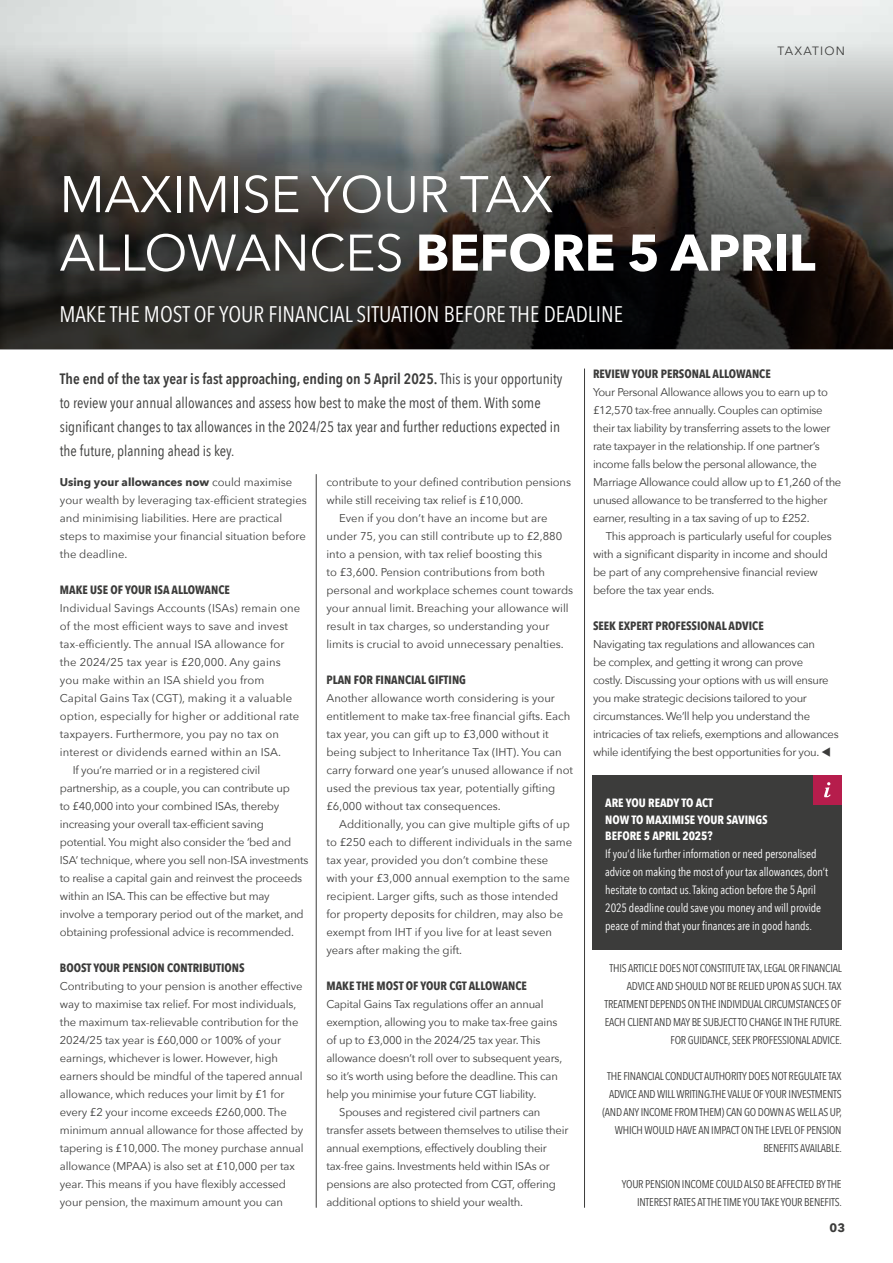
<style>
.page{position:relative;width:893px;height:1263px;background:#fff}
.page>*{position:absolute;margin:0;border:0;box-sizing:border-box;transform-origin:0 0}
.t1{font:51px/58.5px "Avenir Next";letter-spacing:-.01em;color:#fff}
.t2{font:22.5px "Avenir Next Condensed";color:#fff}
.t3{font:15px/24px "Avenir Next Condensed";color:#3c3c3b}
.t4{font:12px/18px "Avenir Next Condensed";letter-spacing:-.01em;color:#fff}
.t5{font:700 12px "Avenir Next Condensed";color:#3c3c3b}
.t6{font:700 12px/16.5px "Avenir Next Condensed";color:#fff}
.t7{font:12px "Avenir Next";letter-spacing:.1em;color:#3c3c3b}
.t8{font:700 12px "Avenir Next";color:#3c3c3b}
.t9{font:11.25px/18px "Avenir Next";letter-spacing:-.01em;color:#3c3c3b}
.t10{font:11.25px/18px "Avenir Next";letter-spacing:-.03em;color:#3c3c3b}
.t11{font:11.25px/18px "Avenir Next Condensed";letter-spacing:-.02em;color:#3c3c3b;text-align:right}
.t12{font:11.25px "Avenir Next";letter-spacing:.01em;color:#3c3c3b}
.s1{font-weight:700}
.s2{font-weight:600}
</style>
<div class="page">
<img style="left:0;top:0;width:893px;height:32px">
<svg style="left:0;top:32px;width:893px;height:316px;background:#5c5955"></svg>
<div style="left:592px;top:775px;width:250px;height:175px;background:#3c3c3b"></div>
<div style="left:813px;top:775px;width:29px;height:29px;background:#b61d4c"></div>
<svg style="left:824px;top:782px;width:7px;height:15px"></svg>
<hr style="left:584px;top:369px;width:1px;height:839px;background:#3c3c3b">
<hr style="left:316px;top:474px;width:1px;height:734px;background:#3c3c3b">
<p class="t7" style="left:777px;top:43px;width:69px">TAXATION</p>
<h1 class="t1" style="left:60px;top:167px;width:757px">MAXIMISE YOUR TAX<br>ALLOWANCES <span class="s1">BEFORE 5 APRIL</span></h1>
<h2 class="t2" style="left:59px;top:299px;width:565px">MAKE THE MOST OF YOUR FINANCIAL SITUATION BEFORE THE DEADLINE</h2>
<p class="t3" style="left:60px;top:367px;width:504px"><span class="s2">The end of the tax year is fast approaching, ending on 5 April 2025.</span> This is your opportunity to review your annual allowances and assess how best to make the most of them. With some significant changes to tax allowances in the 2024/25 tax year and further reductions expected in the future, planning ahead is key.</p>
<p class="t9" style="left:60px;top:473px;width:248px"><span class="s1">Using your allowances now</span> could maximise your wealth by leveraging tax-efficient strategies and minimising liabilities. Here are practical steps to maximise your financial situation before the deadline.</p>
<p class="t5" style="left:60px;top:582px;width:171px">MAKE USE OF YOUR ISA ALLOWANCE</p>
<p class="t12" style="left:60px;top:601px;width:242px">Individual Savings Accounts (ISAs) remain one</p>
<p class="t12" style="left:60px;top:619px;width:230px">of the most efficient ways to save and invest</p>
<p class="t12" style="left:60px;top:637px;width:226px">tax-efficiently. The annual ISA allowance for</p>
<p class="t12" style="left:60px;top:655px;width:222px">the 2024/25 tax year is £20,000. Any gains</p>
<p class="t12" style="left:60px;top:673px;width:206px">you make within an ISA shield you from</p>
<p class="t12" style="left:60px;top:691px;width:234px">Capital Gains Tax (CGT), making it a valuable</p>
<p class="t12" style="left:60px;top:709px;width:241px">option, especially for higher or additional rate</p>
<p class="t12" style="left:60px;top:727px;width:221px">taxpayers. Furthermore, you pay no tax on</p>
<p class="t12" style="left:60px;top:745px;width:223px">interest or dividends earned within an ISA.</p>
<p class="t9" style="left:73px;top:761px;width:189px">If you’re married or in a registered civil</p>
<p class="t9" style="left:60px;top:779px;width:231px">partnership, as a couple, you can contribute up</p>
<p class="t9" style="left:60px;top:797px;width:221px">to £40,000 into your combined ISAs, thereby</p>
<p class="t9" style="left:60px;top:815px;width:205px">increasing your overall tax-efficient saving</p>
<p class="t9" style="left:60px;top:833px;width:233px">potential. You might also consider the ‘bed and</p>
<p class="t9" style="left:60px;top:851px;width:250px">ISA’ technique, where you sell non-ISA investments</p>
<p class="t9" style="left:60px;top:869px;width:244px">to realise a capital gain and reinvest the proceeds</p>
<p class="t9" style="left:60px;top:887px;width:211px">within an ISA. This can be effective but may</p>
<p class="t9" style="left:60px;top:905px;width:245px">involve a temporary period out of the market, and</p>
<p class="t9" style="left:60px;top:923px;width:236px">obtaining professional advice is recommended.</p>
<p class="t5" style="left:60px;top:960px;width:186px">BOOST YOUR PENSION CONTRIBUTIONS</p>
<p class="t9" style="left:60px;top:977px;width:245px">Contributing to your pension is another effective way to maximise tax relief. For most individuals, the maximum tax-relievable contribution for the 2024/25 tax year is £60,000 or 100% of your earnings, whichever is lower. However, high earners should be mindful of the tapered annual allowance, which reduces your limit by £1 for every £2 your income exceeds £260,000. The minimum annual allowance for those affected by tapering is £10,000. The money purchase annual allowance (MPAA) is also set at £10,000 per tax year. This means if you have flexibly accessed your pension, the maximum amount you can</p>
<p class="t9" style="left:326px;top:473px;width:246px">contribute to your defined contribution pensions</p>
<p class="t9" style="left:326px;top:491px;width:198px">while still receiving tax relief is £10,000.</p>
<p class="t9" style="left:339px;top:509px;width:210px">Even if you don’t have an income but are</p>
<p class="t9" style="left:326px;top:527px;width:237px">under 75, you can still contribute up to £2,880</p>
<p class="t9" style="left:326px;top:545px;width:217px">into a pension, with tax relief boosting this</p>
<p class="t9" style="left:326px;top:563px;width:220px">to £3,600. Pension contributions from both</p>
<p class="t9" style="left:326px;top:581px;width:248px">personal and workplace schemes count towards</p>
<p class="t9" style="left:326px;top:599px;width:244px">your annual limit. Breaching your allowance will</p>
<p class="t9" style="left:326px;top:617px;width:224px">result in tax charges, so understanding your</p>
<p class="t9" style="left:326px;top:635px;width:239px">limits is crucial to avoid unnecessary penalties.</p>
<p class="t5" style="left:326px;top:672px;width:141px">PLAN FOR FINANCIAL GIFTING</p>
<p class="t9" style="left:326px;top:689px;width:248px">Another allowance worth considering is your entitlement to make tax-free financial gifts. Each tax year, you can gift up to £3,000 without it being subject to Inheritance Tax (IHT). You can carry forward one year’s unused allowance if not used the previous tax year, potentially gifting £6,000 without tax consequences.</p>
<p class="t9" style="left:326px;top:815px;width:247px;text-indent:13px">Additionally, you can give multiple gifts of up to £250 each to different individuals in the same tax year, provided you don’t combine these with your £3,000 annual exemption to the same recipient. Larger gifts, such as those intended for property deposits for children, may also be exempt from IHT if you live for at least seven years after making the gift.</p>
<p class="t5" style="left:326px;top:978px;width:202px">MAKE THE MOST OF YOUR CGT ALLOWANCE</p>
<p class="t9" style="left:326px;top:995px;width:219px">Capital Gains Tax regulations offer an annual</p>
<p class="t9" style="left:326px;top:1013px;width:233px">exemption, allowing you to make tax-free gains</p>
<p class="t9" style="left:326px;top:1031px;width:216px">of up to £3,000 in the 2024/25 tax year. This</p>
<p class="t9" style="left:326px;top:1049px;width:237px">allowance doesn’t roll over to subsequent years,</p>
<p class="t9" style="left:326px;top:1067px;width:233px">so it’s worth using before the deadline. This can</p>
<p class="t9" style="left:326px;top:1085px;width:211px">help you minimise your future CGT liability.</p>
<p class="t9" style="left:339px;top:1103px;width:203px">Spouses and registered civil partners can</p>
<p class="t9" style="left:326px;top:1121px;width:243px">transfer assets between themselves to utilise their</p>
<p class="t9" style="left:326px;top:1139px;width:222px">annual exemptions, effectively doubling their</p>
<p class="t9" style="left:326px;top:1157px;width:225px">tax-free gains. Investments held within ISAs or</p>
<p class="t9" style="left:326px;top:1175px;width:231px">pensions are also protected from CGT, offering</p>
<p class="t9" style="left:326px;top:1193px;width:198px">additional options to shield your wealth.</p>
<p class="t5" style="left:593px;top:366px;width:179px">REVIEW YOUR PERSONAL ALLOWANCE</p>
<p class="t10" style="left:593px;top:383px;width:250px">Your Personal Allowance allows you to earn up to £12,570 tax-free annually. Couples can optimise their tax liability by transferring assets to the lower rate taxpayer in the relationship. If one partner’s income falls below the personal allowance, the Marriage Allowance could allow up to £1,260 of the unused allowance to be transferred to the higher earner, resulting in a tax saving of up to £252.</p>
<p class="t9" style="left:593px;top:527px;width:240px;text-indent:13px">This approach is particularly useful for couples with a significant disparity in income and should be part of any comprehensive financial review before the tax year ends.</p>
<p class="t5" style="left:593px;top:618px;width:172px">SEEK EXPERT PROFESSIONAL ADVICE</p>
<p class="t10" style="left:593px;top:635px;width:247px">Navigating tax regulations and allowances can<br>be complex, and getting it wrong can prove<br>costly. Discussing your options with us will ensure you make strategic decisions tailored to your circumstances. We’ll help you understand the intricacies of tax reliefs, exemptions and allowances while identifying the best opportunities for you. ▼</p>
<p class="t6" style="left:605px;top:795px;width:164px">ARE YOU READY TO ACT<br>NOW TO MAXIMISE YOUR SAVINGS<br>BEFORE 5 APRIL 2025?</p>
<p class="t4" style="left:605px;top:845px;width:224px">If you’d like further information or need personalised advice on making the most of your tax allowances, don’t hesitate to contact us. Taking action before the 5 April 2025 deadline could save you money and will provide peace of mind that your finances are in good hands.</p>
<p class="t11" style="left:604px;top:959px;width:239px">THIS ARTICLE DOES NOT CONSTITUTE TAX, LEGAL OR FINANCIAL ADVICE AND SHOULD NOT BE RELIED UPON AS SUCH. TAX TREATMENT DEPENDS ON THE INDIVIDUAL CIRCUMSTANCES OF EACH CLIENT AND MAY BE SUBJECT TO CHANGE IN THE FUTURE.<br>FOR GUIDANCE, SEEK PROFESSIONAL ADVICE.</p>
<p class="t11" style="left:602px;top:1067px;width:241px">THE FINANCIAL CONDUCT AUTHORITY DOES NOT REGULATE TAX ADVICE AND WILL WRITING.THE VALUE OF YOUR INVESTMENTS (AND ANY INCOME FROM THEM) CAN GO DOWN AS WELL AS UP, WHICH WOULD HAVE AN IMPACT ON THE LEVEL OF PENSION BENEFITS AVAILABLE.</p>
<p class="t11" style="left:622px;top:1175px;width:222px">YOUR PENSION INCOME COULD ALSO BE AFFECTED BY THE<br>INTEREST RATES AT THE TIME YOU TAKE YOUR BENEFITS.</p>
<p class="t8" style="left:830px;top:1220px;width:17px">03</p>
</div>
